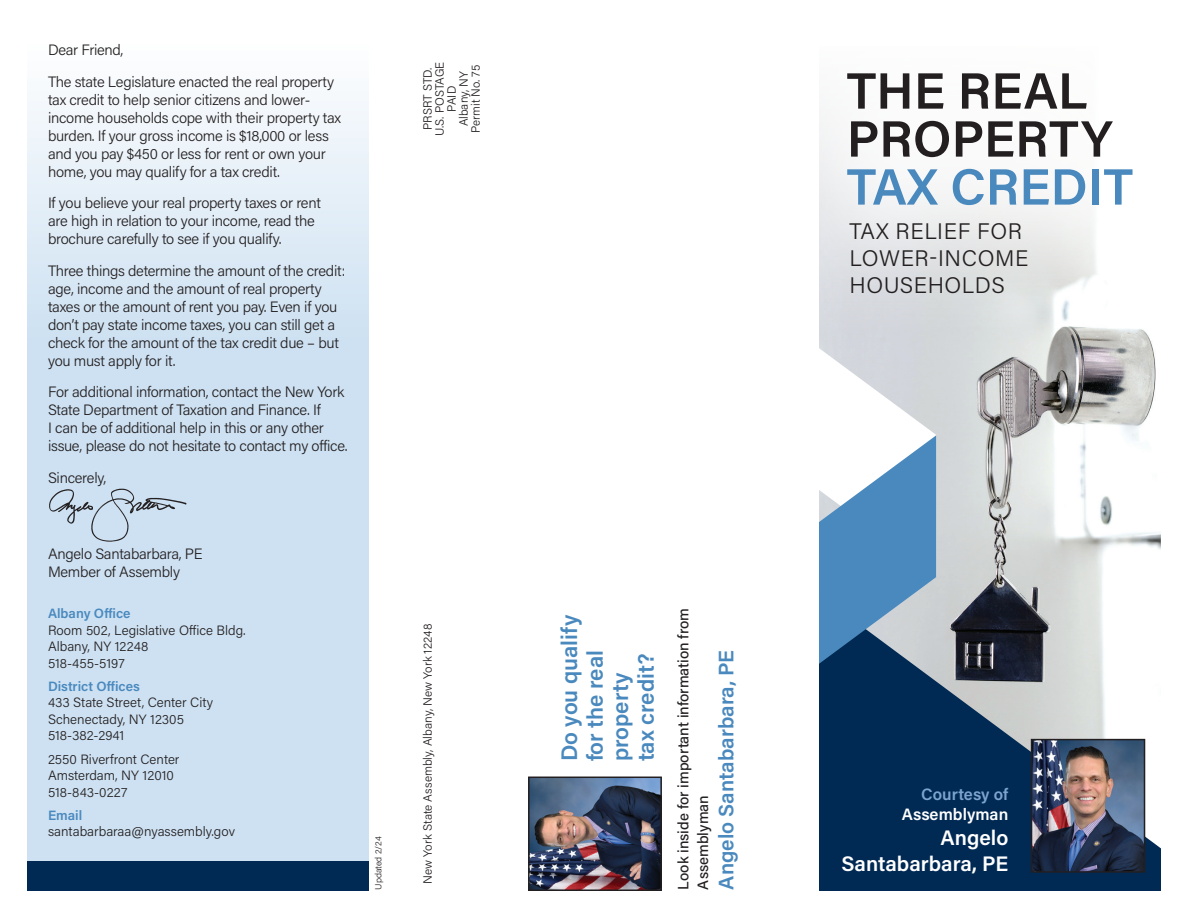
<style>
.page{position:relative;width:1188px;height:918px;background:#fff}
.page>*{position:absolute;margin:0;border:0;box-sizing:border-box;transform-origin:0 0}
.t1{font:600 51px/48px "Acumin Pro";color:#231f20}
.t2{font:600 51px "Acumin Pro";color:#4a89be}
.t3{font:600 22.5px/25.5px "Acumin Pro";color:#4a89be}
.t4{font:300 22.5px/27px "Acumin Pro";letter-spacing:.025em;color:#231f20}
.t5{font:600 21px "Acumin Pro";color:#4a89be}
.t6{font:600 21px/25.2px "Acumin Pro";color:#fff;text-align:right}
.t7{font:600 16.5px "Acumin Pro";letter-spacing:.005em;color:#fff}
.t8{font:600 16.5px "Acumin Pro";color:#7ca4ce}
.t9{font:300 15px/18px "Acumin Pro";letter-spacing:-.02em;color:#231f20}
.t10{font:500 15px/19.8px "Acumin Pro";color:#231f20}
.t11{font:300 13.5px/16.5px "Acumin Pro";color:#231f20}
.t12{font:600 13.5px "Acumin Pro";color:#4a89be}
.t13{font:300 12px/12px "Acumin Pro";color:#231f20;text-align:center}
.t14{font:300 9px "Acumin Pro";letter-spacing:-.005em;color:#231f20}
</style>
<div class="page">
<svg style="left:27px;top:101px;width:342px;height:761px;background:#d3e4f3"></svg>
<img style="left:819px;top:307px;width:342px;height:287px">
<svg style="left:819px;top:594px;width:342px;height:297px;background:#455f7a"></svg>
<div style="left:27px;top:862px;width:342px;height:29px;background:#002953"></div>
<svg style="left:819px;top:348px;width:117px;height:316px"></svg>
<div style="left:748px;top:0;width:440px;height:307px;background:#fff;opacity:.75"></div>
<img style="left:1034px;top:742px;width:108px;height:128px">
<div style="left:1031px;top:739px;width:114px;height:134px;border:2px solid #231f20"></div>
<img style="left:531px;top:780px;width:128px;height:108px">
<div style="left:528px;top:777px;width:134px;height:114px;border:2px solid #231f20"></div>
<img style="left:46px;top:484px;width:144px;height:59px">
<p class="t9" style="left:48px;top:34px;width:288px;line-height:31.5px">Dear Friend,<br>The state Legislature enacted the real property</p>
<p class="t9" style="left:48px;top:90px;width:295px">tax credit to help senior citizens and lower&shy;income households cope with their property tax burden. If your gross income is $18,000 or less and you pay $450 or less for rent or own your home, you may qualify for a tax credit.</p>
<p class="t9" style="left:48px;top:193px;width:274px">If you believe your real property taxes or rent are high in relation to your income, read the brochure carefully to see if you qualify.</p>
<p class="t9" style="left:48px;top:261px;width:299px">Three things determine the amount of the credit: age, income and the amount of real property taxes or the amount of rent you pay. Even if you don’t pay state income taxes, you can still get a check for the amount of the tax credit due – but you must apply for it.</p>
<p class="t9" style="left:48px;top:382px;width:301px">For additional information, contact the New York State Department of Taxation and Finance. If<br>I can be of additional help in this or any other issue, please do not hesitate to contact my office.</p>
<p class="t9" style="left:48px;top:468px;width:60px">Sincerely,</p>
<p class="t9" style="left:48px;top:544px;width:156px">Angelo Santabarbara, PE<br>Member of Assembly</p>
<p class="t12" style="left:48px;top:604px;width:84px">Albany Office</p>
<p class="t11" style="left:48px;top:621px;width:199px">Room 502, Legislative Office Bldg.<br>Albany, NY 12248<br>518-455-5197</p>
<p class="t12" style="left:48px;top:677px;width:93px">District Offices</p>
<p class="t11" style="left:48px;top:694px;width:167px">433 State Street, Center City<br>Schenectady, NY 12305<br>518-382-2941</p>
<p class="t11" style="left:48px;top:750px;width:133px">2550 Riverfront Center<br>Amsterdam, NY 12010<br>518-843-0227</p>
<p class="t12" style="left:48px;top:806px;width:36px">Email</p>
<p class="t11" style="left:48px;top:823px;width:189px">santabarbaraa@nyassembly.gov</p>
<p class="t14" style="left:372px;top:890px;width:55px;rotate:-90deg">Updated 2/24</p>
<p class="t13" style="left:421px;top:136px;width:75px;rotate:-90deg">PRSRT STD.<br>U.S. POSTAGE<br>PAID<br>Albany, NY<br>Permit No. 75</p>
<h1 class="t1" style="left:847px;top:65px;width:267px">THE REAL<br>PROPERTY</h1>
<h1 class="t2" style="left:847px;top:151px;width:288px">TAX CREDIT</h1>
<h2 class="t4" style="left:849px;top:217px;width:181px">TAX RELIEF FOR<br>LOWER-INCOME<br>HOUSEHOLDS</h2>
<p class="t13" style="left:421px;top:884px;width:262px;rotate:-90deg">New York State Assembly, Albany, New York 12248</p>
<h2 class="t3" style="left:556px;top:761px;width:149px;rotate:-90deg">Do you qualify for the real property<br>tax credit?</h2>
<p class="t10" style="left:673px;top:890px;width:283px;rotate:-90deg">Look inside for important information from<br>Assemblyman</p>
<h3 class="t5" style="left:711px;top:890px;width:241px;rotate:-90deg">Angelo Santabarbara, PE</h3>
<p class="t8" style="left:921px;top:783px;width:89px">Courtesy of</p>
<p class="t7" style="left:902px;top:803px;width:108px">Assemblyman</p>
<h3 class="t6" style="left:842px;top:825px;width:168px">Angelo<br>Santabarbara, PE</h3>
</div>
